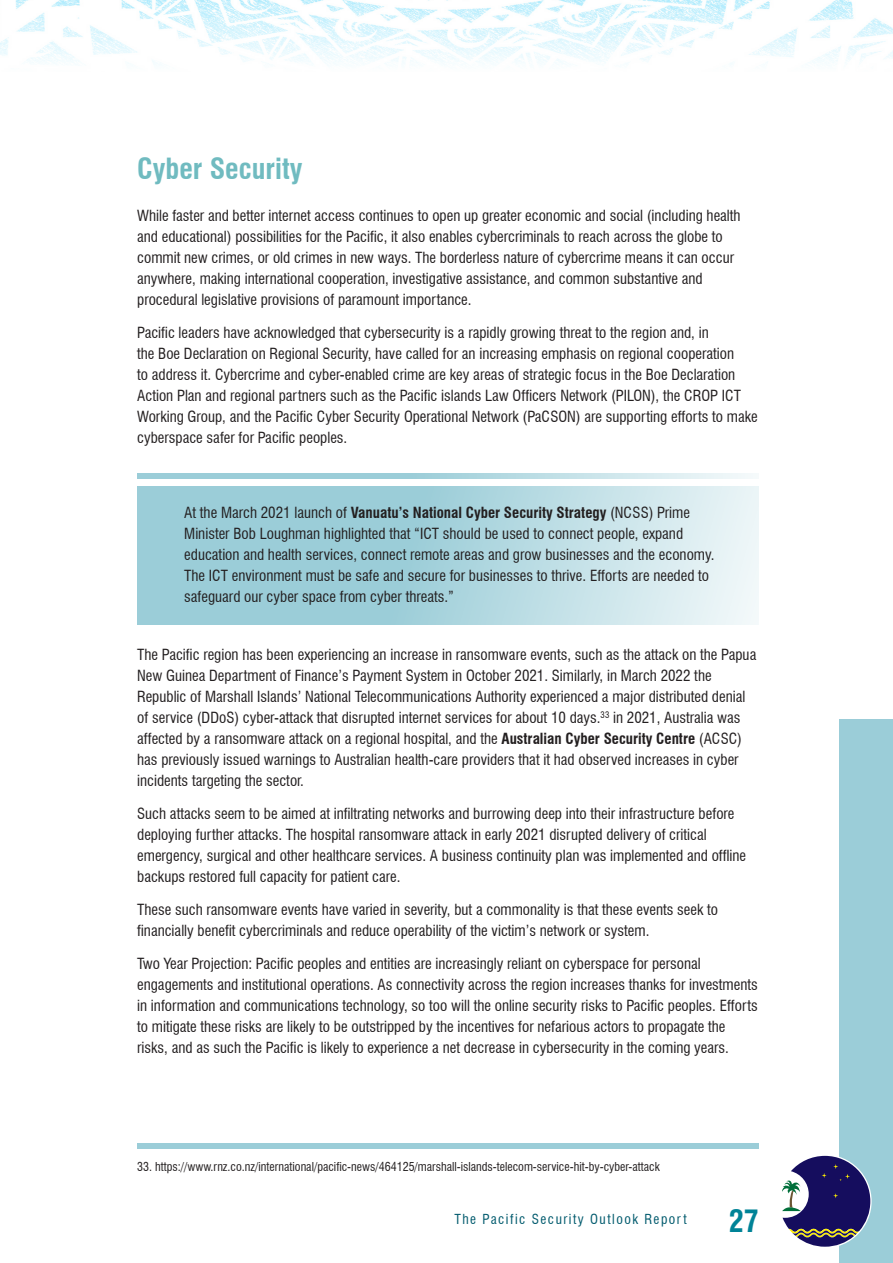
<style>
.page{position:relative;width:893px;height:1263px;background:#fff}
.page>*{position:absolute;margin:0;border:0;box-sizing:border-box;transform-origin:0 0}
.t1{font:700 condensed 30px "Swiss 721 BT";color:#008397}
.t2{font:700 condensed 28.5px "Swiss 721 BT";color:#70bbc0}
.t3{font:condensed 15px/21px "Swiss 721 BT";color:#231f20}
.t4{font:condensed 13.5px "Swiss 721 BT";letter-spacing:.11em;color:#005a6d}
.t5{font:condensed 12px "Swiss 721 BT";color:#231f20}
.s1{font-weight:700}
</style>
<div class="page">
<img style="left:0;top:0;width:893px;height:64px">
<div style="left:839px;top:719px;width:54px;height:544px;background:#9bcdd8"></div>
<svg style="left:782px;top:1156px;width:88px;height:91px"></svg>
<svg style="left:137px;top:473px;width:616px;height:6px;background:#b3d9e1"></svg>
<svg style="left:137px;top:486px;width:622px;height:138px;background:#b3d8e1"></svg>
<div style="left:137px;top:1143px;width:622px;height:5px;background:#9bcdd8"></div>
<p class="t2" style="left:137px;top:152px;width:167px">Cyber Security</p>
<p class="t3" style="left:137px;top:205px;width:605px">While faster and better internet access continues to open up greater economic and social (including health and educational) possibilities for the Pacific, it also enables cybercriminals to reach across the globe to commit new crimes, or old crimes in new ways. The borderless nature of cybercrime means it can occur anywhere, making international cooperation, investigative assistance, and common substantive and procedural legislative provisions of paramount importance.</p>
<p class="t3" style="left:137px;top:322px;width:622px">Pacific leaders have acknowledged that cybersecurity is a rapidly growing threat to the region and, in<br>the Boe Declaration on Regional Security, have called for an increasing emphasis on regional cooperation<br>to address it. Cybercrime and cyber-enabled crime are key areas of strategic focus in the Boe Declaration Action Plan and regional partners such as the Pacific islands Law Officers Network (PILON), the CROP ICT Working Group, and the Pacific Cyber Security Operational Network (PaCSON) are supporting efforts to make cyberspace safer for Pacific peoples.</p>
<p class="t3" style="left:184px;top:502px;width:532px">At the March 2021 launch of <span class="s1">Vanuatu’s National Cyber Security Strategy</span> (NCSS) Prime Minister Bob Loughman highlighted that “ICT should be used to connect people, expand education and health services, connect remote areas and grow businesses and the economy.<br>The ICT environment must be safe and secure for businesses to thrive. Efforts are needed to safeguard our cyber space from cyber threats.”</p>
<p class="t3" style="left:137px;top:644px;width:621px">The Pacific region has been experiencing an increase in ransomware events, such as the attack on the Papua New Guinea Department of Finance’s Payment System in October 2021. Similarly, in March 2022 the Republic of Marshall Islands’ National Telecommunications Authority experienced a major distributed denial of service (DDoS) cyber-attack that disrupted internet services for about 10 days.<sup>33</sup> in 2021, Australia was affected by a ransomware attack on a regional hospital, and the <span class="s1">Australian Cyber Security Centre</span> (ACSC) has previously issued warnings to Australian health-care providers that it had observed increases in cyber incidents targeting the sector.</p>
<p class="t3" style="left:137px;top:803px;width:610px">Such attacks seem to be aimed at infiltrating networks and burrowing deep into their infrastructure before deploying further attacks. The hospital ransomware attack in early 2021 disrupted delivery of critical emergency, surgical and other healthcare services. A business continuity plan was implemented and offline backups restored full capacity for patient care.</p>
<p class="t3" style="left:137px;top:899px;width:582px">These such ransomware events have varied in severity, but a commonality is that these events seek to financially benefit cybercriminals and reduce operability of the victim’s network or system.</p>
<p class="t3" style="left:137px;top:953px;width:622px">Two Year Projection: Pacific peoples and entities are increasingly reliant on cyberspace for personal engagements and institutional operations. As connectivity across the region increases thanks for investments in information and communications technology, so too will the online security risks to Pacific peoples. Efforts to mitigate these risks are likely to be outstripped by the incentives for nefarious actors to propagate the risks, and as such the Pacific is likely to experience a net decrease in cybersecurity in the coming years.</p>
<p class="t5" style="left:137px;top:1160px;width:524px">33. https://www.rnz.co.nz/international/pacific-news/464125/marshall-islands-telecom-service-hit-by-cyber-attack</p>
<p class="t4" style="left:454px;top:1210px;width:234px">The Pacific Security Outlook Report</p>
<h1 class="t1" style="left:729px;top:1203px;width:31px">27</h1>
</div>
